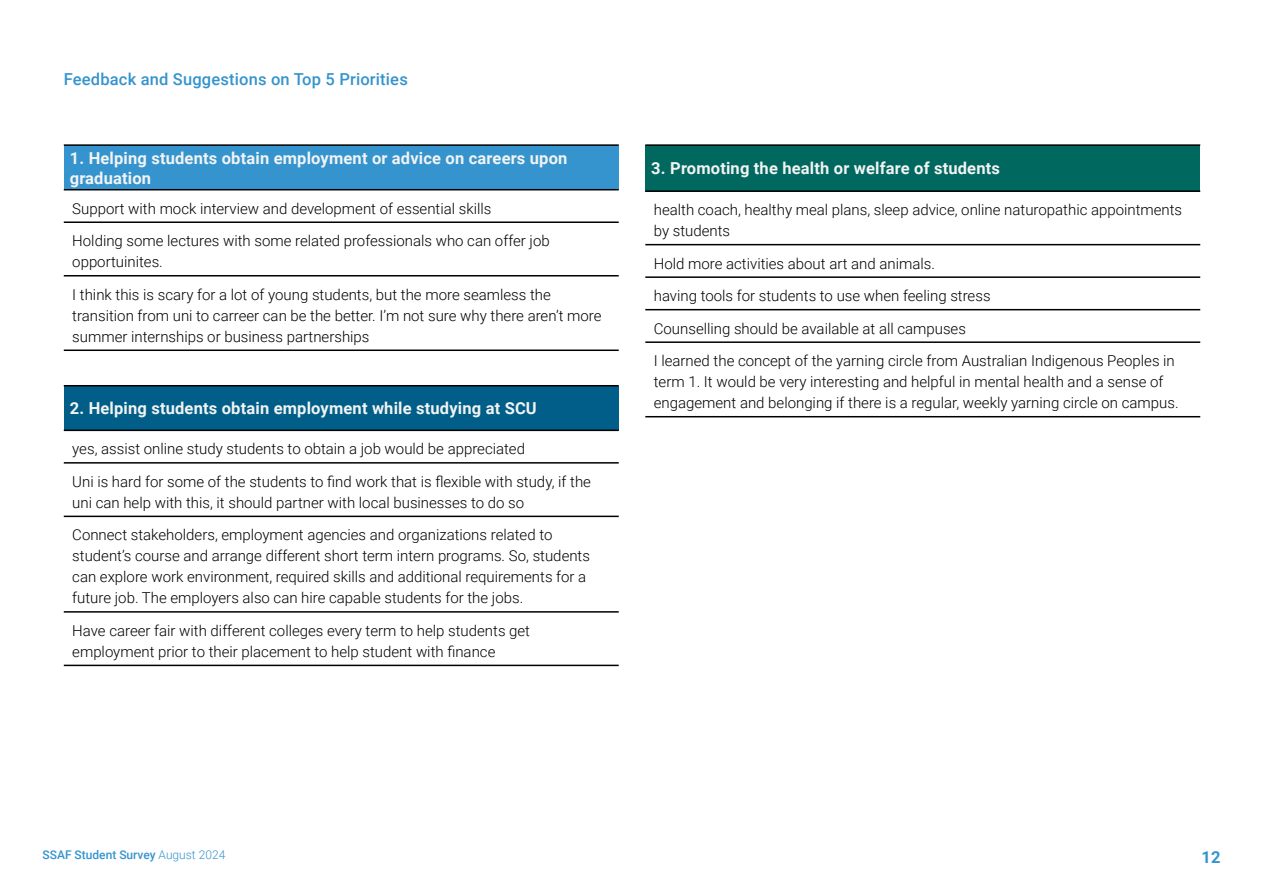
<style>
.page{position:relative;width:1263px;height:893px;background:#fff}
.page>*{position:absolute;margin:0;border:0;box-sizing:border-box;transform-origin:0 0}
.t1{font:700 16.5px/19.8px "Roboto";letter-spacing:.01em;color:#f2f3f3}
.t2{font:500 16.5px "Roboto";letter-spacing:.01em;color:#3594ce}
.t3{font:700 16.5px "Roboto";color:#3594ce}
.t4{font:300 15px/32.5px "Roboto";color:#000}
.t5{font:500 12px "Roboto";color:#3594ce}
.s1{font-weight:300}
</style>
<div class="page">
<div style="left:64px;top:145px;width:555px;height:45px;background:#3594ce"></div>
<hr style="left:64px;top:144px;width:555px;height:2px;background:#000">
<hr style="left:64px;top:189px;width:555px;height:1px;background:#000">
<hr style="left:64px;top:221px;width:555px;height:2px;background:#000">
<hr style="left:64px;top:275px;width:555px;height:1px;background:#000">
<hr style="left:64px;top:349px;width:555px;height:2px;background:#000">
<div style="left:64px;top:386px;width:555px;height:44px;background:#005e88"></div>
<hr style="left:64px;top:385px;width:555px;height:1px;background:#000">
<hr style="left:64px;top:430px;width:555px;height:1px;background:#000">
<hr style="left:64px;top:462px;width:555px;height:2px;background:#000">
<hr style="left:64px;top:516px;width:555px;height:1px;background:#000">
<hr style="left:64px;top:611px;width:555px;height:2px;background:#000">
<hr style="left:64px;top:665px;width:555px;height:1px;background:#000">
<div style="left:645px;top:145px;width:555px;height:46px;background:#00685f"></div>
<hr style="left:645px;top:144px;width:555px;height:2px;background:#000">
<hr style="left:645px;top:190px;width:555px;height:2px;background:#000">
<hr style="left:645px;top:244px;width:555px;height:1px;background:#000">
<hr style="left:645px;top:276px;width:555px;height:2px;background:#000">
<hr style="left:645px;top:309px;width:555px;height:1px;background:#000">
<hr style="left:645px;top:341px;width:555px;height:2px;background:#000">
<hr style="left:645px;top:416px;width:555px;height:1px;background:#000">
<p class="t2" style="left:64px;top:67px;width:346px">Feedback and Suggestions on Top 5 Priorities</p>
<p class="t1" style="left:70px;top:147px;width:499px">1. Helping students obtain employment or advice on careers upon graduation</p>
<p class="t4" style="left:72px;top:192px;width:479px">Support with mock interview and development of essential skills<br>Holding some lectures with some related professionals who can offer job</p>
<p class="t4" style="left:72px;top:245px;width:480px">opportuinites.<br>I think this is scary for a lot of young students, but the more seamless the</p>
<p class="t4" style="left:72px;top:304px;width:531px;line-height:21px">transition from uni to carreer can be the better. I’m not sure why there aren’t more summer internships or business partnerships</p>
<p class="t1" style="left:70px;top:398px;width:468px">2. Helping students obtain employment while studying at SCU</p>
<p class="t4" style="left:72px;top:432px;width:520px">yes, assist online study students to obtain a job would be appreciated<br>Uni is hard for some of the students to find work that is flexible with study, if the</p>
<p class="t4" style="left:72px;top:486px;width:482px">uni can help with this, it should partner with local businesses to do so<br>Connect stakeholders, employment agencies and organizations related to</p>
<p class="t4" style="left:72px;top:545px;width:519px;line-height:21px">student’s course and arrange different short term intern programs. So, students can explore work environment, required skills and additional requirements for a future job. The employers also can hire capable students for the jobs.</p>
<p class="t4" style="left:72px;top:619px;width:459px;line-height:21px">Have career fair with different colleges every term to help students get employment prior to their placement to help student with finance</p>
<p class="t1" style="left:651px;top:158px;width:350px">3. Promoting the health or welfare of students</p>
<p class="t4" style="left:654px;top:199px;width:530px;line-height:21px">health coach, healthy meal plans, sleep advice, online naturopathic appointments by students</p>
<p class="t4" style="left:654px;top:246px;width:522px">Hold more activities about art and animals.<br>having tools for students to use when feeling stress<br>Counselling should be available at all campuses<br>I learned the concept of the yarning circle from Australian Indigenous Peoples in</p>
<p class="t4" style="left:654px;top:371px;width:526px;line-height:21px">term 1. It would be very interesting and helpful in mental health and a sense of engagement and belonging if there is a regular, weekly yarning circle on campus.</p>
<p class="t5" style="left:43px;top:847px;width:184px">SSAF Student Survey <span class="s1">August 2024</span></p>
<p class="t3" style="left:1201px;top:845px;width:20px">12</p>
</div>
